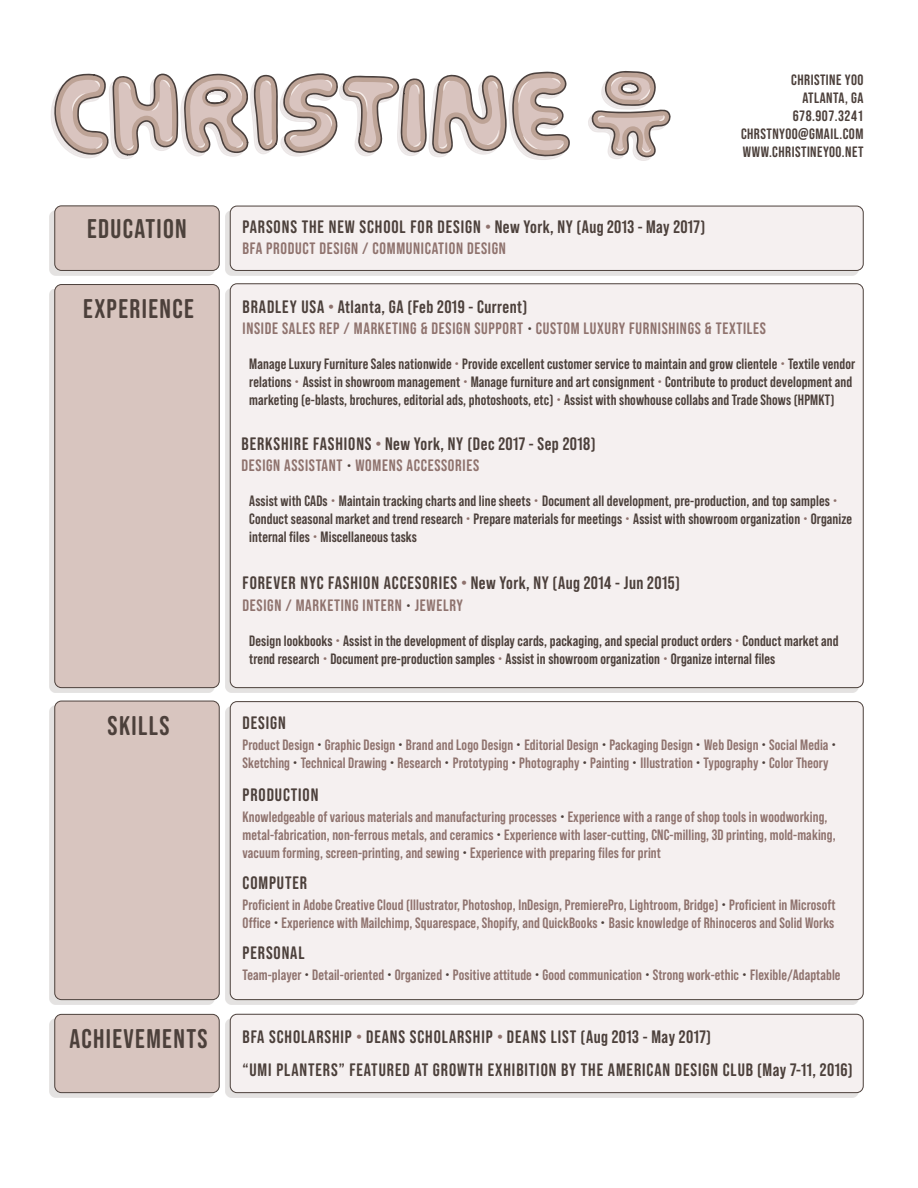
<style>
.page{position:relative;width:918px;height:1188px;background:#fff}
.page>*{position:absolute;margin:0;border:0;box-sizing:border-box;transform-origin:0 0}
.t1{font:27px "Bebas Neue Semi Rounded";letter-spacing:.05em;color:#4c403b}
.t2{font:27px "Bebas Neue Semi Rounded";letter-spacing:.05em;color:#4c413b}
.t3{font:18px "Bebas Neue Semi Rounded";letter-spacing:.05em;color:#4c403b}
.t4{font:700 18px "Bebas Neue Pro";letter-spacing:.025em;color:#4c403b}
.t5{font:16.5px "Bebas Neue Semi Rounded";letter-spacing:.04em;color:#8f736e}
.t6{font:700 15px/18px "Bebas Neue Pro";letter-spacing:.005em;color:#8f736e}
.t7{font:700 15px/18px "Bebas Neue Pro";letter-spacing:.005em;color:#4c403b}
.t8{font:15px "Bebas Neue Semi Rounded";letter-spacing:.03em;color:#4c403b}
.s1{color:#8f736e}
.s2{font-family:"Bebas Neue Pro";font-weight:700}
.s3{font-family:"Bebas Neue Semi Rounded";font-weight:400}
.s4{font-family:"Bebas Neue Semi Rounded";font-weight:400;color:#8f736e}
.s5{font-family:"Bebas Neue Pro";font-weight:700;font-size:18px;color:#4c403b}
.s6{font-size:18px;color:#8f736e}
.s7{font-size:18px;color:#4c403b}
</style>
<div class="page">
<div style="left:225px;top:1019px;width:634px;height:79px;background:#4c403b;opacity:.15"></div>
<div style="left:230px;top:1014px;width:633px;height:79px;background:#f5f0f0;border-radius:7px"></div>
<div style="left:230px;top:1014px;width:634px;height:79px;border:1px solid #4c403b;border-radius:7px"></div>
<div style="left:225px;top:706px;width:634px;height:299px;background:#4c403b;opacity:.15"></div>
<div style="left:230px;top:702px;width:633px;height:298px;background:#f5f0f0;border-radius:7px"></div>
<div style="left:225px;top:288px;width:634px;height:405px;background:#4c403b;opacity:.15"></div>
<div style="left:230px;top:284px;width:633px;height:404px;background:#f5f0f0;border-radius:7px"></div>
<div style="left:225px;top:210px;width:634px;height:66px;background:#e4e2e1"></div>
<div style="left:230px;top:206px;width:633px;height:64px;background:#f5f0f0;border-radius:7px"></div>
<div style="left:230px;top:206px;width:634px;height:65px;border:1px solid #4c403b;border-radius:7px"></div>
<div style="left:50px;top:1019px;width:165px;height:79px;background:#4c403b;opacity:.15"></div>
<div style="left:55px;top:1014px;width:164px;height:79px;background:#d8c5bf;border-radius:7px"></div>
<div style="left:54px;top:1014px;width:166px;height:79px;border:1px solid #4c403b;border-radius:7px"></div>
<div style="left:50px;top:705px;width:165px;height:300px;background:#4c403b;opacity:.15"></div>
<div style="left:55px;top:701px;width:164px;height:299px;background:#d8c5bf;border-radius:7px"></div>
<div style="left:54px;top:701px;width:166px;height:299px;border:1px solid #4c403b;border-radius:7px"></div>
<div style="left:50px;top:289px;width:165px;height:404px;background:#4c403b;opacity:.15"></div>
<div style="left:55px;top:285px;width:164px;height:403px;background:#d8c5bf;border-radius:7px"></div>
<div style="left:54px;top:284px;width:166px;height:404px;border:1px solid #4c403b;border-radius:7px"></div>
<div style="left:50px;top:210px;width:165px;height:66px;background:#e4e2e1"></div>
<div style="left:55px;top:206px;width:164px;height:64px;background:#d8c5bf;border-radius:7px"></div>
<div style="left:54px;top:205px;width:166px;height:66px;border:1px solid #4c403b;border-radius:7px"></div>
<svg style="left:51px;top:71px;width:519px;height:89px"></svg>
<svg style="left:588px;top:71px;width:83px;height:90px"></svg>
<p class="t2" style="left:87px;top:214px;width:101px">EDUCATION</p>
<p class="t1" style="left:83px;top:294px;width:112px">EXPERIENCE</p>
<p class="t3" style="left:243px;top:217px;width:464px">PARSONS THE NEW SCHOOL FOR DESIGN <span class="s1">•</span> <span class="s2">New York, NY (Aug 2013 - May 2017)</span></p>
<p class="t5" style="left:243px;top:239px;width:265px">BFA PRODUCT DESIGN / COMMUNICATION DESIGN</p>
<p class="t8" style="left:791px;top:71px;width:74px">CHRISTINE YOO</p>
<p class="t8" style="left:803px;top:89px;width:62px">ATLANTA, GA</p>
<p class="t8" style="left:793px;top:107px;width:72px">678.907.3241</p>
<p class="t8" style="left:741px;top:125px;width:124px">CHRSTNYOO@GMAIL.COM</p>
<p class="t8" style="left:743px;top:143px;width:122px">WWW.CHRISTINEYOO.NET</p>
<p class="t4" style="left:243px;top:296px;width:286px"><span class="s3">BRADLEY USA</span> <span class="s4">•</span> Atlanta, GA (Feb 2019 - Current)</p>
<p class="t5" style="left:243px;top:319px;width:525px">INSIDE SALES REP / MARKETING &amp; DESIGN SUPPORT <span class="s5">•</span> CUSTOM LUXURY FURNISHINGS &amp; TEXTILES</p>
<p class="t7" style="left:249px;top:355px;width:607px">Manage Luxury Furniture Sales nationwide <span class="s6">•</span> Provide excellent customer service to maintain and grow clientele <span class="s6">•</span> Textile vendor</p>
<p class="t7" style="left:249px;top:373px;width:604px">relations <span class="s6">•</span> Assist in showroom management <span class="s6">•</span> Manage furniture and art consignment <span class="s6">•</span> Contribute to product development and marketing (e-blasts, brochures, editorial ads, photoshoots, etc) <span class="s6">•</span> Assist with showhouse collabs and Trade Shows (HPMKT)</p>
<p class="t4" style="left:242px;top:434px;width:356px"><span class="s3">BERKSHIRE FASHIONS</span> <span class="s4">•</span> New York, NY (Dec 2017 - Sep 2018)</p>
<p class="t5" style="left:242px;top:456px;width:239px">DESIGN ASSISTANT <span class="s5">•</span> WOMENS ACCESSORIES</p>
<p class="t7" style="left:249px;top:492px;width:604px">Assist with CADs <span class="s6">•</span> Maintain tracking charts and line sheets <span class="s6">•</span> Document all development, pre-production, and top samples <span class="s6">•<br></span>Conduct seasonal market and trend research <span class="s6">•</span> Prepare materials for meetings <span class="s6">•</span> Assist with showroom organization <span class="s6">•</span> Organize internal files <span class="s6">•</span> Miscellaneous tasks</p>
<p class="t3" style="left:243px;top:573px;width:439px">FOREVER NYC FASHION ACCESORIES <span class="s1">•</span> <span class="s2">New York, NY (Aug 2014 - Jun 2015)</span></p>
<p class="t5" style="left:243px;top:596px;width:222px">DESIGN / MARKETING INTERN <span class="s5">•</span> JEWELRY</p>
<p class="t7" style="left:249px;top:632px;width:591px">Design lookbooks <span class="s6">•</span> Assist in the development of display cards, packaging, and special product orders <span class="s6">•</span> Conduct market and trend research <span class="s6">•</span> Document pre-production samples <span class="s6">•</span> Assist in showroom organization <span class="s6">•</span> Organize internal files</p>
<p class="t1" style="left:108px;top:710px;width:63px">SKILLS</p>
<p class="t3" style="left:243px;top:713px;width:45px">DESIGN</p>
<p class="t6" style="left:243px;top:736px;width:596px">Product Design <span class="s7">•</span> Graphic Design <span class="s7">•</span> Brand and Logo Design <span class="s7">•</span> Editorial Design <span class="s7">•</span> Packaging Design <span class="s7">•</span> Web Design <span class="s7">•</span> Social Media <span class="s7">•<br></span>Sketching <span class="s7">•</span> Technical Drawing <span class="s7">•</span> Research <span class="s7">•</span> Prototyping <span class="s7">•</span> Photography <span class="s7">•</span> Painting <span class="s7">•</span> Illustration <span class="s7">•</span> Typography <span class="s7">•</span> Color Theory</p>
<p class="t3" style="left:243px;top:784px;width:77px">PRODUCTION</p>
<p class="t6" style="left:243px;top:807px;width:595px">Knowledgeable of various materials and manufacturing processes <span class="s7">•</span> Experience with a range of shop tools in woodworking, metal-fabrication, non-ferrous metals, and ceramics <span class="s7">•</span> Experience with laser-cutting, CNC-milling, 3D printing, mold-making, vacuum forming, screen-printing, and sewing <span class="s7">•</span> Experience with preparing files for print</p>
<p class="t3" style="left:243px;top:873px;width:66px">COMPUTER</p>
<p class="t6" style="left:243px;top:896px;width:595px">Proficient in Adobe Creative Cloud (Illustrator, Photoshop, InDesign, PremierePro, Lightroom, Bridge) <span class="s7">•</span> Proficient in Microsoft<br>Office <span class="s7">•</span> Experience with Mailchimp, Squarespace, Shopify, and QuickBooks <span class="s7">•</span> Basic knowledge of Rhinoceros and Solid Works</p>
<p class="t3" style="left:243px;top:943px;width:64px">PERSONAL</p>
<p class="t6" style="left:243px;top:966px;width:600px">Team-player <span class="s7">•</span> Detail-oriented <span class="s7">•</span> Organized <span class="s7">•</span> Positive attitude <span class="s7">•</span> Good communication <span class="s7">•</span> Strong work-ethic <span class="s7">•</span> Flexible/Adaptable</p>
<p class="t1" style="left:69px;top:1024px;width:140px">ACHIEVEMENTS</p>
<p class="t3" style="left:243px;top:1026px;width:470px">BFA SCHOLARSHIP <span class="s1">•</span> DEANS SCHOLARSHIP <span class="s1">•</span> DEANS LIST <span class="s2">(Aug 2013 - May 2017)</span></p>
<p class="t3" style="left:243px;top:1060px;width:612px">“UMI PLANTERS” FEATURED AT GROWTH EXHIBITION BY THE AMERICAN DESIGN CLUB <span class="s2">(May 7-11, 2016)</span></p>
</div>
